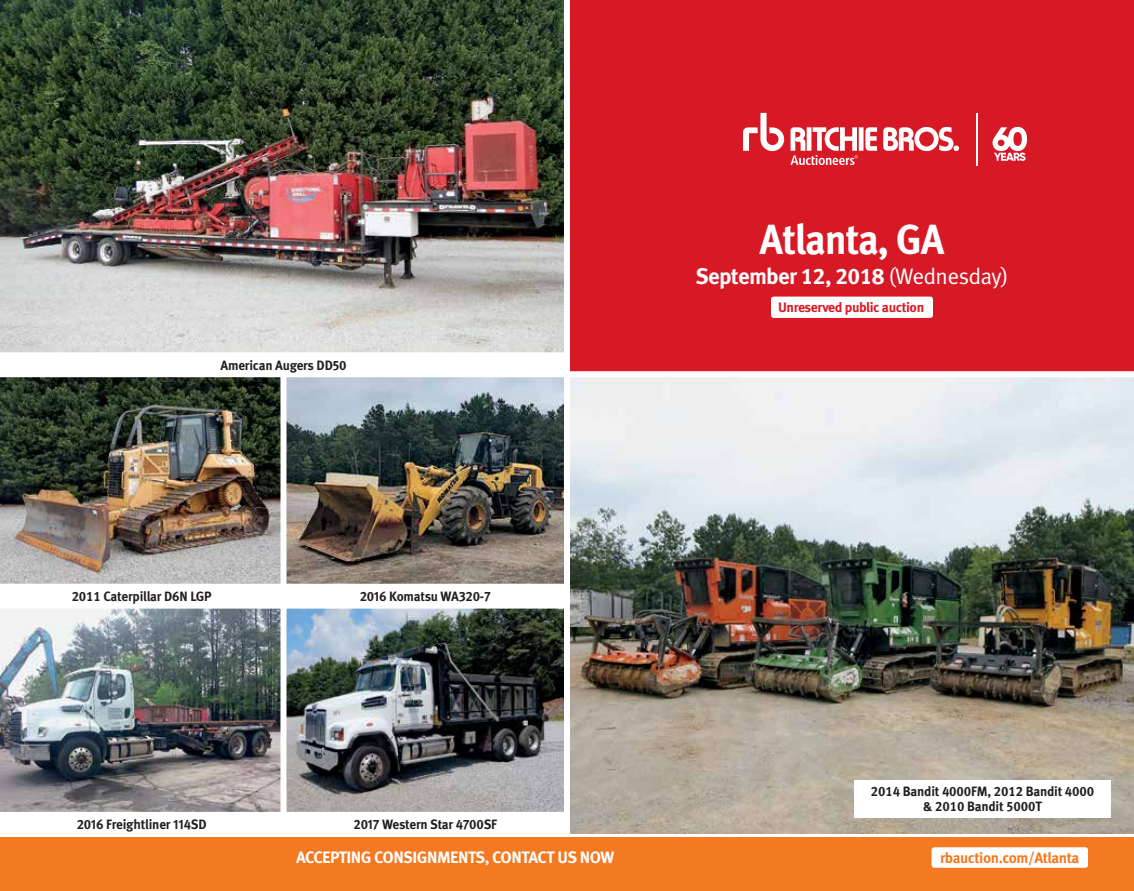
<style>
.page{position:relative;width:1134px;height:891px;background:#fff}
.page>*{position:absolute;margin:0;border:0;box-sizing:border-box;transform-origin:0 0}
.t1{font:700 42px "Meta Pro";letter-spacing:-.03em;color:#fff;scale:.95 1}
.t2{font:700 22.5px "Meta Pro";letter-spacing:-.03em;color:#fff}
.t3{font:700 16.5px "Meta Pro";letter-spacing:-.03em;color:#fff}
.t4{font:700 15px "Meta Pro";letter-spacing:-.03em;color:#f47920}
.t5{font:700 13.65px "Meta Pro";letter-spacing:-.03em;color:#d71925}
.t6{font:700 13.5px/15.1px "Meta Pro";letter-spacing:-.015em;color:#231f20;text-align:center}
.s1{font-weight:400}
</style>
<div class="page">
<div style="left:570px;top:0;width:564px;height:372px;background:#d71925"></div>
<div style="left:771px;top:297px;width:162px;height:21px;background:#fff;border-radius:3px"></div>
<svg style="left:743px;top:113px;width:41px;height:38px"></svg>
<svg style="left:790px;top:127px;width:169px;height:38px"></svg>
<svg style="left:993px;top:127px;width:34px;height:34px"></svg>
<hr style="left:976px;top:113px;width:1px;height:52px;background:#fff">
<div style="left:0;top:837px;width:1134px;height:54px;background:#f47920"></div>
<div style="left:932px;top:847px;width:156px;height:21px;background:#fff;border-radius:3px"></div>
<img style="left:570px;top:377px;width:564px;height:457px">
<div style="left:854px;top:780px;width:257px;height:38px;background:#fff"></div>
<img style="left:0;top:377px;width:281px;height:207px">
<img style="left:287px;top:378px;width:276px;height:205px">
<div style="left:283px;top:374px;width:284px;height:213px;border:3px solid #fff"></div>
<img style="left:0;top:608px;width:281px;height:204px">
<img style="left:287px;top:610px;width:276px;height:201px">
<div style="left:283px;top:606px;width:284px;height:209px;border:3px solid #fff"></div>
<img style="left:0;top:0;width:564px;height:353px">
<p class="t6" style="left:221px;top:357px;width:127px">American Augers DD50</p>
<p class="t6" style="left:72px;top:588px;width:142px">2011 Caterpillar D6N LGP</p>
<p class="t6" style="left:360px;top:588px;width:133px">2016 Komatsu WA320-7</p>
<p class="t6" style="left:77px;top:816px;width:131px">2016 Freightliner 114SD</p>
<p class="t6" style="left:353px;top:816px;width:145px">2017 Western Star 4700SF</p>
<h1 class="t1" style="left:760px;top:207px;width:196px">Atlanta, GA</h1>
<h2 class="t2" style="left:695px;top:259px;width:315px">September 12, 2018 <span class="s1">(Wednesday)</span></h2>
<p class="t5" style="left:778px;top:297px;width:148px">Unreserved public auction</p>
<p class="t6" style="left:871px;top:783px;width:225px">2014 Bandit 4000FM, 2012 Bandit 4000 &amp; 2010 Bandit 5000T</p>
<p class="t3" style="left:296px;top:844px;width:320px">ACCEPTING CONSIGNMENTS, CONTACT US NOW</p>
<p class="t4" style="left:940px;top:846px;width:141px">rbauction.com/Atlanta</p>
</div>
